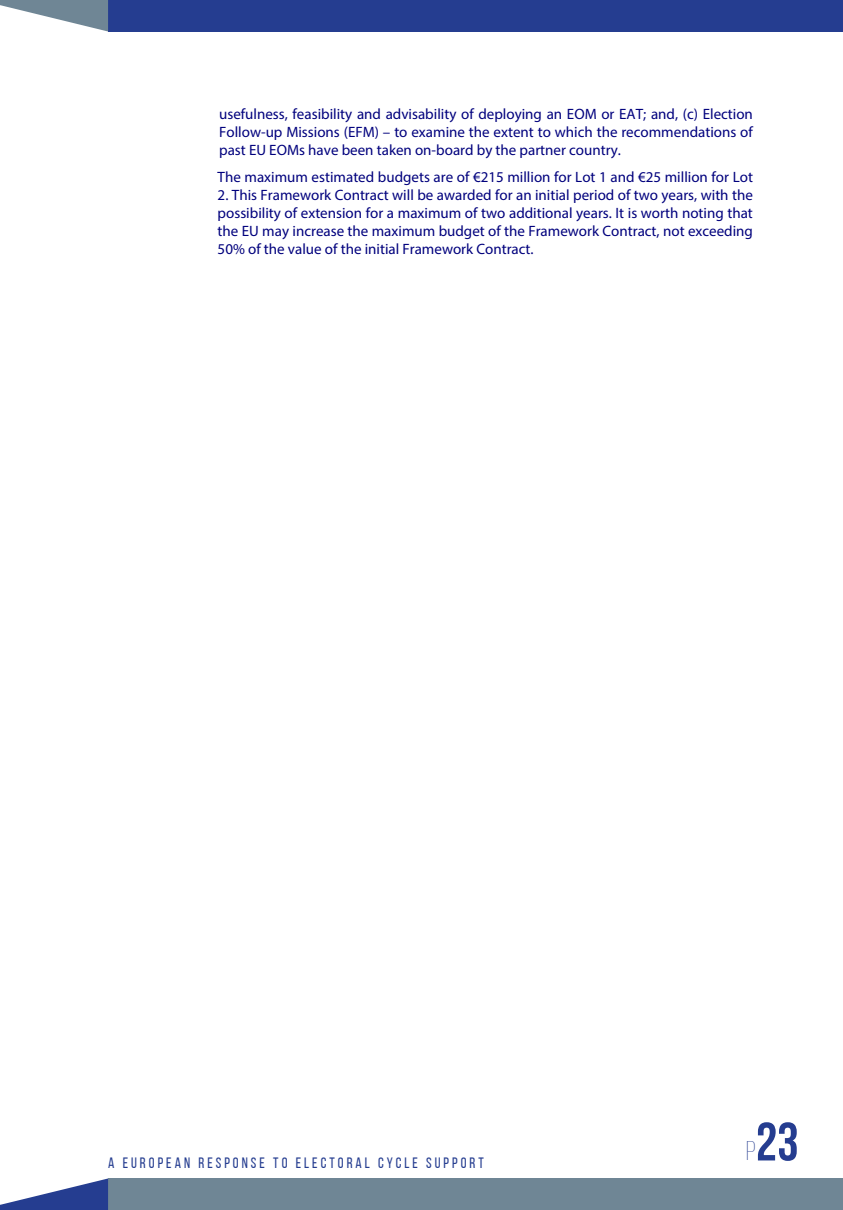
<style>
.page{position:relative;width:843px;height:1210px;background:#fff}
.page>*{position:absolute;margin:0;border:0;box-sizing:border-box;transform-origin:0 0}
.t1{font:700 54px "Bebas Neue";color:#253d90}
.t2{font:15px/18px "Myriad Pro";color:#00007d;text-align:justify}
.t3{font:15px "Bebas Neue";letter-spacing:.2em;color:#253d90}
.s1{font-weight:300;font-size:27px}
</style>
<div class="page">
<div style="left:108px;top:0;width:734px;height:32px;background:#253d90"></div>
<div style="left:108px;top:1178px;width:734px;height:32px;background:#6f8695"></div>
<svg style="left:0;top:0;width:108px;height:31px"></svg>
<svg style="left:0;top:1178px;width:108px;height:32px"></svg>
<p class="t2" style="left:219px;top:105px;width:535px">usefulness, feasibility and advisability of deploying an EOM or EAT; and, (c) Election Follow-up Missions (EFM) – to examine the extent to which the recommendations of past EU EOMs have been taken on-board by the partner country.</p>
<p class="t2" style="left:218px;top:168px;width:536px">The maximum estimated budgets are of €215 million for Lot 1 and €25 million for Lot</p>
<p class="t2" style="left:218px;top:186px;width:536px">2. This Framework Contract will be awarded for an initial period of two years, with the possibility of extension for a maximum of two additional years. It is worth noting that the EU may increase the maximum budget of the Framework Contract, not exceeding 50% of the value of the initial Framework Contract.</p>
<p class="t3" style="left:108px;top:1155px;width:377px">A EUROPEAN RESPONSE TO ELECTORAL CYCLE SUPPORT</p>
<h1 class="t1" style="left:746px;top:1112px;width:54px"><span class="s1">p</span>23</h1>
</div>
